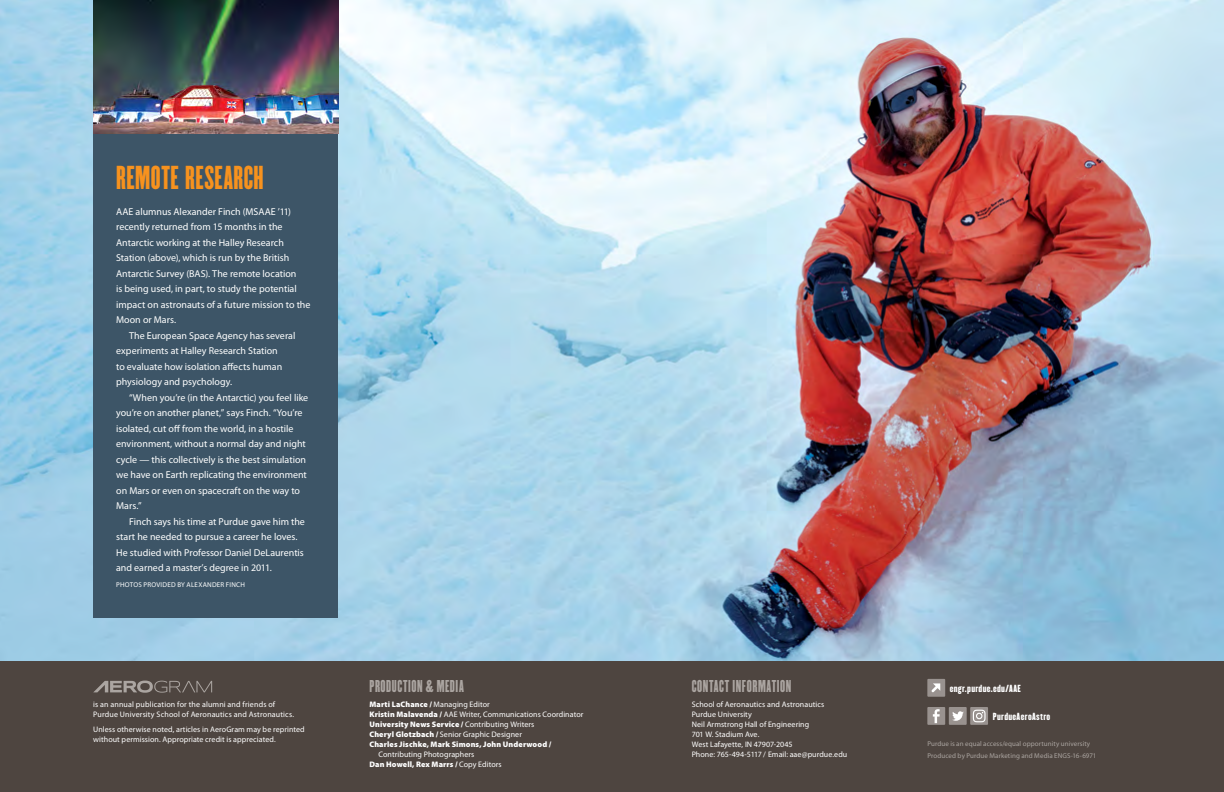
<style>
.page{position:relative;width:1224px;height:792px;background:#fff}
.page>*{position:absolute;margin:0;border:0;box-sizing:border-box;transform-origin:0 0}
.t1{font:29px "Champion HTF Featherweight";letter-spacing:.025em;color:#f7921e}
.t2{font:15px "Champion HTF Featherweight";letter-spacing:.04em;color:#aba5a1}
.t3{font:10px "Myriad Pro";color:#fff}
.t4{font:9px "Champion HTF Lightweight";letter-spacing:.03em;color:#fff}
.t5{font:8px/10px "Myriad Pro";letter-spacing:.01em;color:#fff}
.t6{font:900 8px/10px "Myriad Pro";letter-spacing:.015em;color:#fff}
.t7{font:7px/12px "Myriad Pro";letter-spacing:.01em;color:#aba5a1}
.t8{font:7px "Myriad Pro";letter-spacing:.03em;color:#fff}
.s1{font-weight:400}
.s2{font-weight:900}
</style>
<div class="page">
<img style="left:0;top:0;width:1224px;height:662px">
<div style="left:0;top:662px;width:1224px;height:130px;background:#4e4540"></div>
<div style="left:93px;top:130px;width:245px;height:488px;background:#3d5567"></div>
<img style="left:93px;top:0;width:245px;height:134px">
<svg style="left:93px;top:681px;width:119px;height:12px"></svg>
<div style="left:927px;top:707px;width:18px;height:18px;background:#99928f"></div>
<div style="left:949px;top:707px;width:18px;height:18px;background:#99928f"></div>
<svg style="left:952px;top:711px;width:12px;height:10px"></svg>
<div style="left:927px;top:679px;width:18px;height:18px;background:#99928f"></div>
<svg style="left:931px;top:683px;width:9px;height:9px"></svg>
<svg style="left:970px;top:707px;width:18px;height:18px"></svg>
<svg style="left:973px;top:710px;width:13px;height:12px"></svg>
<svg style="left:933px;top:709px;width:7px;height:14px"></svg>
<h1 class="t1" style="left:116px;top:159px;width:149px">REMOTE RESEARCH</h1>
<p class="t3" style="left:116px;top:205px;width:176px">AAE alumnus Alexander Finch (MSAAE ’11)</p>
<p class="t3" style="left:116px;top:221px;width:168px">recently returned from 15 months in the</p>
<p class="t3" style="left:116px;top:236px;width:169px">Antarctic working at the Halley Research</p>
<p class="t3" style="left:116px;top:252px;width:175px">Station (above), which is run by the British</p>
<p class="t3" style="left:116px;top:267px;width:182px">Antarctic Survey (BAS). The remote location</p>
<p class="t3" style="left:116px;top:283px;width:182px">is being used, in part, to study the potential</p>
<p class="t3" style="left:116px;top:298px;width:196px">impact on astronauts of a future mission to the</p>
<p class="t3" style="left:116px;top:314px;width:62px">Moon or Mars.</p>
<p class="t3" style="left:129px;top:329px;width:168px">The European Space Agency has several</p>
<p class="t3" style="left:116px;top:345px;width:163px">experiments at Halley Research Station</p>
<p class="t3" style="left:116px;top:360px;width:168px">to evaluate how isolation affects human</p>
<p class="t3" style="left:116px;top:376px;width:118px">physiology and psychology.</p>
<p class="t3" style="left:129px;top:391px;width:181px">“When you’re (in the Antarctic) you feel like</p>
<p class="t3" style="left:116px;top:407px;width:188px">you’re on another planet,” says Finch. “You’re</p>
<p class="t3" style="left:116px;top:422px;width:179px">isolated, cut off from the world, in a hostile</p>
<p class="t3" style="left:116px;top:438px;width:191px">environment, without a normal day and night</p>
<p class="t3" style="left:116px;top:453px;width:191px">cycle — this collectively is the best simulation</p>
<p class="t3" style="left:116px;top:469px;width:192px">we have on Earth replicating the environment</p>
<p class="t3" style="left:116px;top:484px;width:185px">on Mars or even on spacecraft on the way to</p>
<p class="t3" style="left:116px;top:500px;width:27px">Mars.”</p>
<p class="t3" style="left:129px;top:515px;width:177px">Finch says his time at Purdue gave him the</p>
<p class="t3" style="left:116px;top:531px;width:183px">start he needed to pursue a career he loves.</p>
<p class="t3" style="left:116px;top:546px;width:189px">He studied with Professor Daniel DeLaurentis</p>
<p class="t3" style="left:116px;top:562px;width:157px">and earned a master’s degree in 2011.</p>
<p class="t8" style="left:116px;top:580px;width:130px">PHOTOS PROVIDED BY ALEXANDER FINCH</p>
<p class="t5" style="left:93px;top:700px;width:202px">is an annual publication for the alumni and friends of<br>Purdue University School of Aeronautics and Astronautics.</p>
<p class="t5" style="left:93px;top:725px;width:213px">Unless otherwise noted, articles in AeroGram may be reprinted without permission. Appropriate credit is appreciated.</p>
<h2 class="t2" style="left:370px;top:677px;width:96px">PRODUCTION &amp; MEDIA</h2>
<p class="t6" style="left:370px;top:699px;width:215px">Marti LaChance / <span class="s1">Managing Editor<br></span>Kristin Malavenda / <span class="s1">AAE Writer, Communications Coordinator </span>University News Service / <span class="s1">Contributing Writers<br></span>Cheryl Glotzbach / <span class="s1">Senior Graphic Designer<br></span>Charles Jischke, Mark Simons, John Underwood /</p>
<p class="t5" style="left:370px;top:750px;width:134px;text-indent:9px">Contributing Photographers<br><span class="s2">Dan Howell, Rex Marrs /</span> Copy Editors</p>
<h2 class="t2" style="left:692px;top:677px;width:101px">CONTACT INFORMATION</h2>
<p class="t5" style="left:692px;top:700px;width:157px">School of Aeronautics and Astronautics<br>Purdue University<br>Neil Armstrong Hall of Engineering<br>701 W. Stadium Ave.<br>West Lafayette, IN 47907-2045<br>Phone: 765-494-5117 / Email: aae@purdue.edu</p>
<p class="t4" style="left:950px;top:682px;width:73px">engr.purdue.edu/AAE</p>
<p class="t4" style="left:993px;top:710px;width:59px">PurdueAeroAstro</p>
<p class="t7" style="left:927px;top:738px;width:171px">Purdue is an equal access/equal opportunity university<br>Produced by Purdue Marketing and Media ENGS-16-6971</p>
</div>
